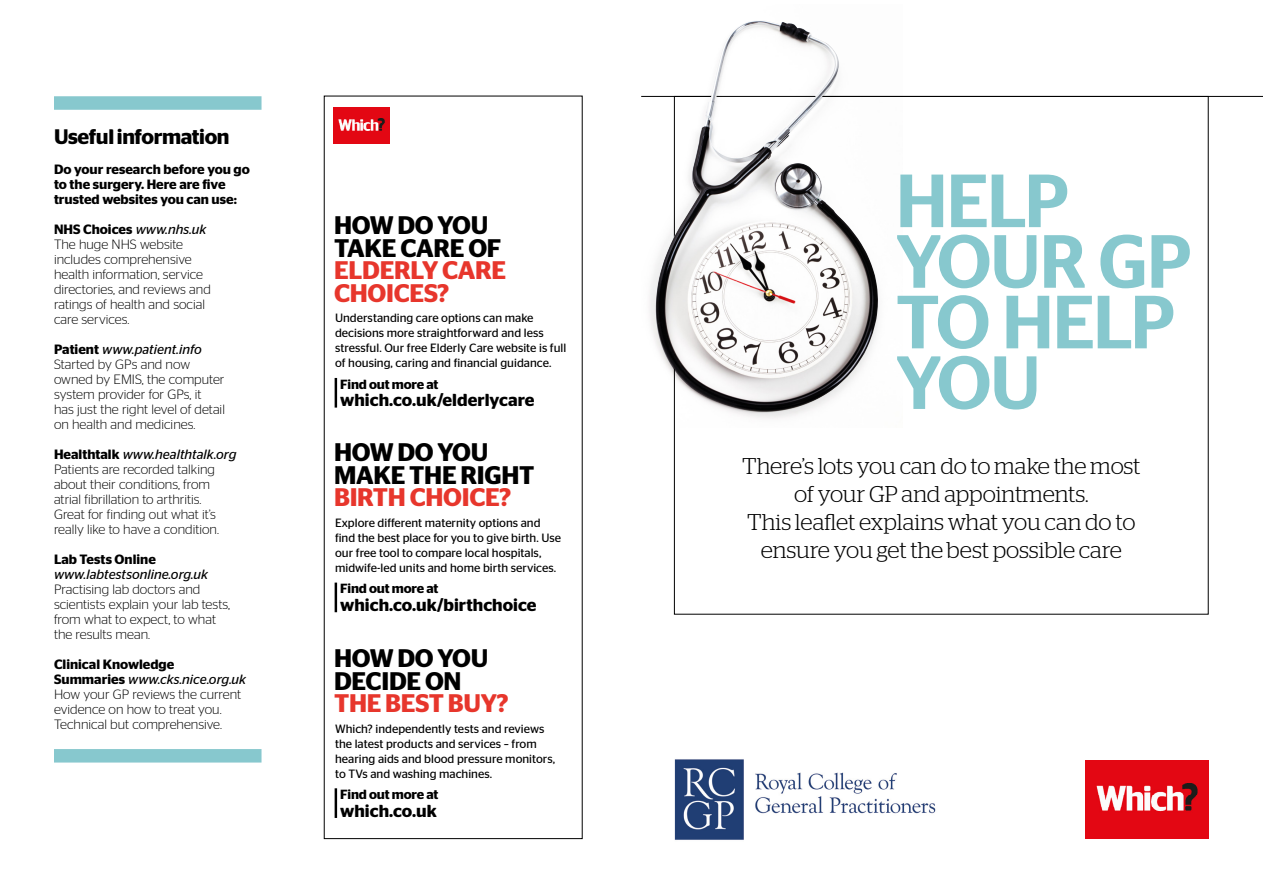
<style>
.page{position:relative;width:1263px;height:893px;background:#fff}
.page>*{position:absolute;margin:0;border:0;box-sizing:border-box;transform-origin:0 0}
.t1{font:500 75.15px/60.6px "Stag Sans";letter-spacing:-.03em;color:#87c8ce}
.t2{font:600 25.35px/22.6px "Stag Sans";letter-spacing:-.01em;color:#000}
.t3{font:600 25.35px/22.6px "Stag Sans";letter-spacing:-.01em;color:#e7362c}
.t4{font:300 22.8px/28.2px "Stag";letter-spacing:-.005em;color:#000;text-align:center}
.t5{font:600 21px "Stag Sans";letter-spacing:-.02em;color:#000}
.t6{font:600 17.4px "Stag Sans";letter-spacing:.005em;color:#000}
.t7{font:300 13.5px/15px "Stag Sans";color:#000}
.t8{font:600 13.5px/15px "Stag Sans";color:#000}
.t9{font:italic 13.5px "Stag Sans";color:#000}
.t10{font:600 13.35px "Stag Sans";letter-spacing:-.01em;color:#000}
.t11{font:12px/15px "Stag Sans";color:#000}
.s1{font-weight:600}
.s2{font-weight:400;font-style:italic}
</style>
<div class="page">
<hr style="left:641px;top:96px;width:622px;height:1px;background:#000">
<img style="left:674px;top:759px;width:262px;height:81px">
<img style="left:1086px;top:760px;width:123px;height:79px">
<hr style="left:335px;top:378px;width:2px;height:30px;background:#000">
<hr style="left:335px;top:583px;width:2px;height:29px;background:#000">
<hr style="left:335px;top:788px;width:2px;height:30px;background:#000">
<img style="left:334px;top:108px;width:55px;height:36px">
<hr style="left:0;top:0;width:1263px;height:1px;background:#666665">
<div style="left:54px;top:96px;width:207px;height:14px;background:#87c8ce"></div>
<div style="left:54px;top:749px;width:207px;height:13px;background:#87c8ce"></div>
<img style="left:641px;top:95px;width:261px;height:332px">
<img style="left:656px;top:21px;width:222px;height:390px">
<hr style="left:716px;top:96px;width:99px;height:1px;background:#000">
<h3 class="t5" style="left:54px;top:125px;width:177px">Useful information</h3>
<p class="t8" style="left:54px;top:162px;width:197px">Do your research before you go to the surgery. Here are five trusted websites you can use:</p>
<p class="t7" style="left:54px;top:222px;width:158px"><span class="s1">NHS Choices</span> <span class="s2">www.nhs.uk<br></span>The huge NHS website includes comprehensive health information, service directories, and reviews and ratings of health and social care services.</p>
<p class="t7" style="left:54px;top:342px;width:172px"><span class="s1">Patient</span> <span class="s2">www.patient.info<br></span>Started by GPs and now owned by EMIS, the computer system provider for GPs, it<br>has just the right level of detail on health and medicines.</p>
<p class="t7" style="left:54px;top:447px;width:184px"><span class="s1">Healthtalk</span> <span class="s2">www.healthtalk.org<br></span>Patients are recorded talking about their conditions, from atrial fibrillation to arthritis.<br>Great for finding out what it’s really like to have a condition.</p>
<p class="t8" style="left:54px;top:552px;width:103px">Lab Tests Online</p>
<p class="t9" style="left:54px;top:567px;width:156px">www.labtestsonline.org.uk</p>
<p class="t7" style="left:54px;top:582px;width:178px">Practising lab doctors and scientists explain your lab tests, from what to expect, to what the results mean.</p>
<p class="t7" style="left:54px;top:657px;width:194px"><span class="s1">Clinical Knowledge<br>Summaries</span> <span class="s2">www.cks.nice.org.uk<br></span>How your GP reviews the current evidence on how to treat you.<br>Technical but comprehensive.</p>
<h2 class="t2" style="left:334px;top:214px;width:169px">HOW DO YOU<br>TAKE CARE OF</h2>
<h2 class="t3" style="left:334px;top:259px;width:174px">ELDERLY CARE<br>CHOICES?</h2>
<p class="t11" style="left:335px;top:311px;width:233px">Understanding care options can make decisions more straightforward and less stressful. Our free Elderly Care website is full of housing, caring and financial guidance.</p>
<p class="t10" style="left:340px;top:376px;width:100px">Find out more at</p>
<p class="t6" style="left:340px;top:390px;width:196px">which.co.uk/elderlycare</p>
<h2 class="t2" style="left:334px;top:441px;width:202px">HOW DO YOU<br>MAKE THE RIGHT</h2>
<h2 class="t3" style="left:334px;top:486px;width:179px">BIRTH CHOICE?</h2>
<p class="t11" style="left:335px;top:515px;width:227px">Explore different maternity options and find the best place for you to give birth. Use our free tool to compare local hospitals, midwife-led units and home birth services.</p>
<p class="t10" style="left:340px;top:581px;width:100px">Find out more at</p>
<p class="t6" style="left:340px;top:595px;width:198px">which.co.uk/birthchoice</p>
<h2 class="t2" style="left:334px;top:647px;width:156px">HOW DO YOU<br>DECIDE ON</h2>
<h2 class="t3" style="left:334px;top:692px;width:176px">THE BEST BUY?</h2>
<p class="t11" style="left:335px;top:721px;width:222px">Which? independently tests and reviews the latest products and services – from hearing aids and blood pressure monitors, to TVs and washing machines.</p>
<p class="t10" style="left:340px;top:787px;width:100px">Find out more at</p>
<p class="t6" style="left:340px;top:800px;width:98px">which.co.uk</p>
<h1 class="t1" style="left:896px;top:170px;width:297px">HELP<br>YOUR GP<br>TO HELP<br>YOU</h1>
<h3 class="t4" style="left:742px;top:451px;width:400px">There’s lots you can do to make the most of your GP and appointments.<br>This leaflet explains what you can do to ensure you get the best possible care</h3>
</div>
